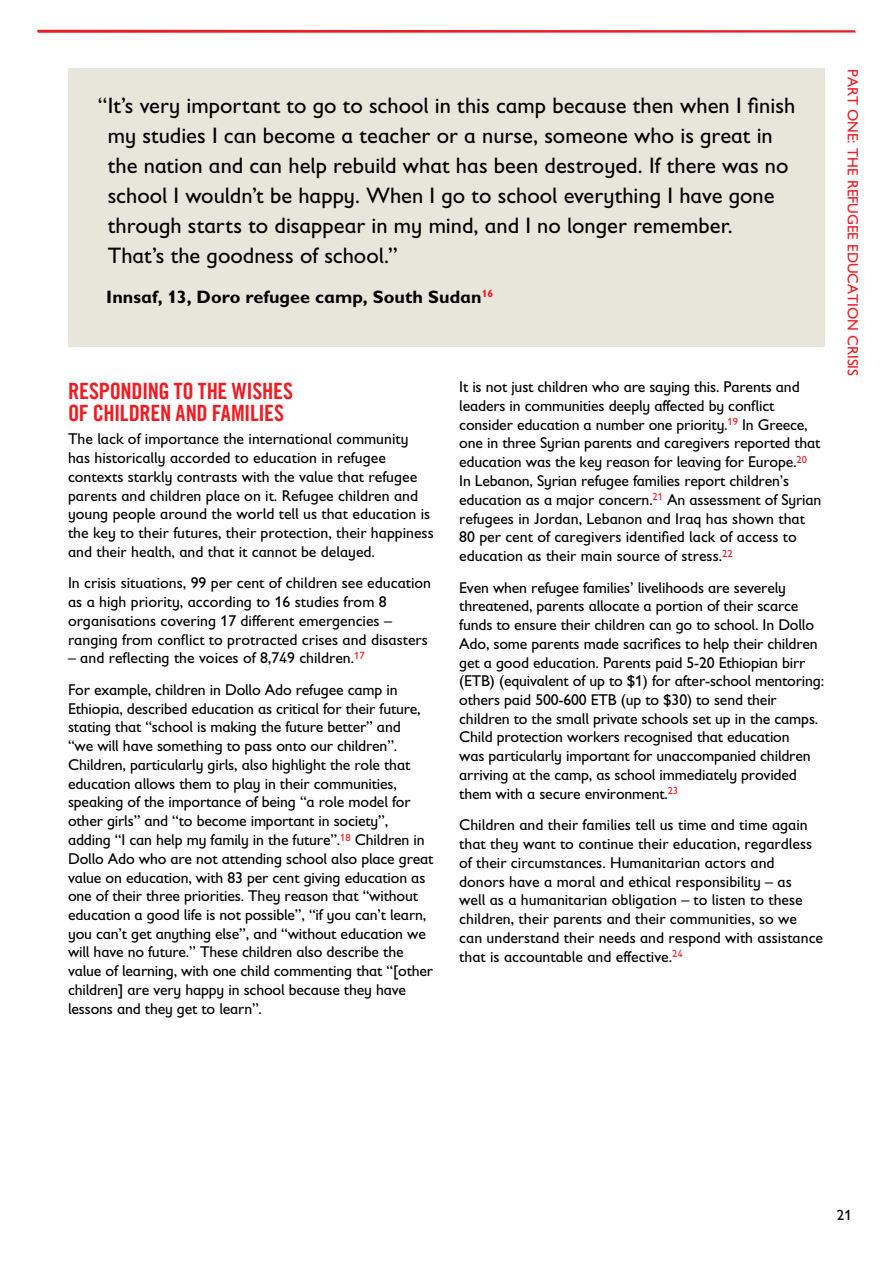
<style>
.page{position:relative;width:893px;height:1263px;background:#fff}
.page>*{position:absolute;margin:0;border:0;box-sizing:border-box;transform-origin:0 0}
.t1{font:22.5px/30px "Gill Sans Infant Std";color:#000}
.t2{font:22.5px/22.5px "Trade Gothic LT Com Bd Cn 20";letter-spacing:-.015em;color:#ed1d24}
.t3{font:700 18px "Gill Sans Infant Std";color:#000}
.t4{font:15.75px/18.8px "Gill Sans Infant Std";letter-spacing:-.01em;color:#000}
.t5{font:15px "Gill Sans Infant Std";color:#ed1d24}
.t6{font:15px "Gill Sans Infant Std";color:#000}
</style>
<div class="page">
<svg style="left:37px;top:30px;width:819px;height:3px;background:#ef3b41"></svg>
<div style="left:68px;top:68px;width:757px;height:279px;background:#e8e5db"></div>
<p class="t1" style="left:108px;top:90px;width:689px;text-indent:-10px">“It’s very important to go to school in this camp because then when I finish my studies I can become a teacher or a nurse, someone who is great in the nation and can help rebuild what has been destroyed. If there was no school I wouldn’t be happy. When I go to school everything I have gone through starts to disappear in my mind, and I no longer remember.<br>That’s the goodness of school.”</p>
<p class="t3" style="left:106px;top:286px;width:388px">Innsaf, 13, Doro refugee camp, South Sudan<sup>16</sup></p>
<h1 class="t2" style="left:68px;top:379px;width:227px">RESPONDING TO THE WISHES<br>OF CHILDREN AND FAMILIES</h1>
<p class="t4" style="left:68px;top:430px;width:367px">The lack of importance the international community has historically accorded to education in refugee contexts starkly contrasts with the value that refugee parents and children place on it. Refugee children and young people around the world tell us that education is the key to their futures, their protection, their happiness and their health, and that it cannot be delayed.</p>
<p class="t4" style="left:68px;top:574px;width:365px">In crisis situations, 99 per cent of children see education as a high priority, according to 16 studies from 8 organisations covering 17 different emergencies – ranging from conflict to protracted crises and disasters</p>
<p class="t4" style="left:68px;top:642px;width:331px;line-height:31.7px">– and reflecting the voices of 8,749 children.<sup>17<br></sup>For example, children in Dollo Ado refugee camp in</p>
<p class="t4" style="left:68px;top:699px;width:367px">Ethiopia, described education as critical for their future, stating that “school is making the future better” and<br>“we will have something to pass onto our children”.<br>Children, particularly girls, also highlight the role that education allows them to play in their communities, speaking of the importance of being “a role model for other girls” and “to become important in society”, adding “I can help my family in the future”.<sup>18</sup> Children in Dollo Ado who are not attending school also place great value on education, with 83 per cent giving education as one of their three priorities. They reason that “without education a good life is not possible”, “if you can’t learn, you can’t get anything else”, and “without education we will have no future.” These children also describe the value of learning, with one child commenting that “[other children] are very happy in school because they have lessons and they get to learn”.</p>
<p class="t4" style="left:459px;top:377px;width:364px">It is not just children who are saying this. Parents and leaders in communities deeply affected by conflict consider education a number one priority.<sup>19</sup> In Greece, one in three Syrian parents and caregivers reported that education was the key reason for leaving for Europe.<sup>20<br></sup>In Lebanon, Syrian refugee families report children’s education as a major concern.<sup>21</sup> An assessment of Syrian refugees in Jordan, Lebanon and Iraq has shown that 80 per cent of caregivers identified lack of access to education as their main source of stress.<sup>22</sup></p>
<p class="t4" style="left:459px;top:578px;width:366px">Even when refugee families’ livelihoods are severely threatened, parents allocate a portion of their scarce funds to ensure their children can go to school. In Dollo Ado, some parents made sacrifices to help their children get a good education. Parents paid 5-20 Ethiopian birr (ETB) (equivalent of up to $1) for after-school mentoring: others paid 500-600 ETB (up to $30) to send their children to the small private schools set up in the camps.<br>Child protection workers recognised that education<br>was particularly important for unaccompanied children arriving at the camp, as school immediately provided them with a secure environment.<sup>23</sup></p>
<p class="t4" style="left:459px;top:815px;width:365px">Children and their families tell us time and time again that they want to continue their education, regardless of their circumstances. Humanitarian actors and donors have a moral and ethical responsibility – as<br>well as a humanitarian obligation – to listen to these children, their parents and their communities, so we can understand their needs and respond with assistance that is accountable and effective.<sup>24</sup></p>
<p class="t5" style="left:862px;top:69px;width:309px;rotate:90deg">PART ONE: THE REFUGEE EDUCATION CRISIS</p>
<p class="t6" style="left:837px;top:1207px;width:16px">21</p>
</div>
